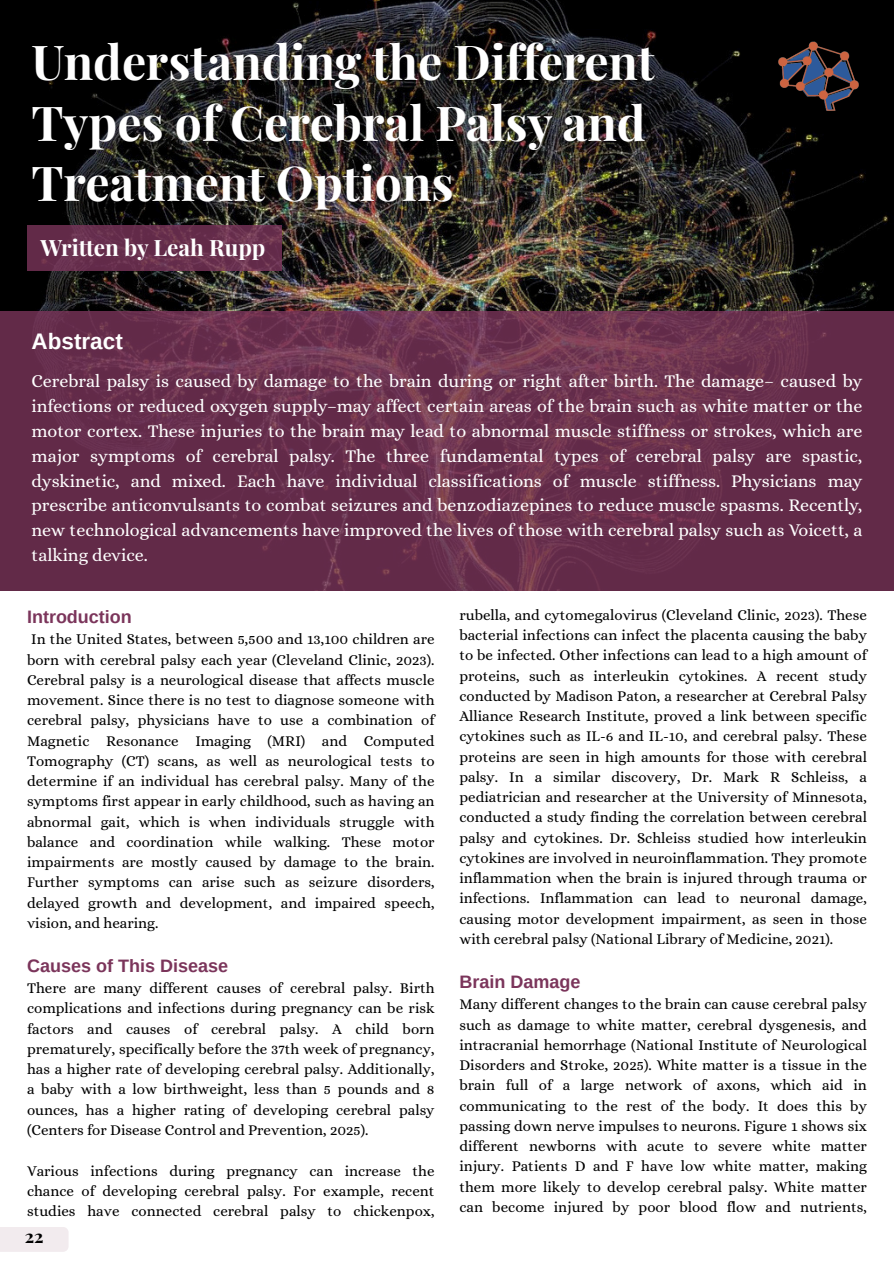
<style>
.page{position:relative;width:894px;height:1264px;background:#fff}
.page>*{position:absolute;margin:0;border:0;box-sizing:border-box;transform-origin:0 0}
.t1{font:700 48px/60.8px "Playfair Display";color:#fff}
.t2{font:700 22.5px "Playfair Display";color:#fff}
.t3{font:700 22.5px "Arimo";color:#fff}
.t4{font:18px/24.8px "Alice";color:#fff;text-align:justify}
.t5{font:700 18px "Arimo";color:#7b355b}
.t6{font:700 18px "Playfair Display";color:#000}
.t7{font:15px/20.2px "Alice";color:#000;text-align:justify}
</style>
<div class="page">
<img style="left:0;top:0;width:893px;height:591px">
<svg style="left:27px;top:226px;width:254px;height:45px;background:#68304d"></svg>
<svg style="left:0;top:311px;width:893px;height:279px;background:#672e4c"></svg>
<img style="left:776px;top:40px;width:82px;height:70px">
<div style="left:0;top:1227px;width:69px;height:24px;background:#f2ebee"></div>
<h3 class="t1" style="left:32px;top:30px;width:624px">Understanding the Different<br>Types of Cerebral Palsy and<br>Treatment Options</h3>
<h2 class="t2" style="left:40px;top:232px;width:226px">Written by Leah Rupp</h2>
<p class="t3" style="left:32px;top:328px;width:93px">Abstract</p>
<h1 class="t4" style="left:32px;top:369px;width:832px">Cerebral palsy is caused by damage to the brain during or right after birth. The damage– caused by infections or reduced oxygen supply–may affect certain areas of the brain such as white matter or the motor cortex. These injuries to the brain may lead to abnormal muscle stiffness or strokes, which are major symptoms of cerebral palsy. The three fundamental types of cerebral palsy are spastic, dyskinetic, and mixed. Each have individual classifications of muscle stiffness. Physicians may prescribe anticonvulsants to combat seizures and benzodiazepines to reduce muscle spasms. Recently, new technological advancements have improved the lives of those with cerebral palsy such as Voicett, a talking device.</h1>
<p class="t5" style="left:27px;top:606px;width:106px">Introduction</p>
<p class="t7" style="left:27px;top:629px;width:409px">In the United States, between 5,500 and 13,100 children are born with cerebral palsy each year (Cleveland Clinic, 2023).<br>Cerebral palsy is a neurological disease that affects muscle movement. Since there is no test to diagnose someone with cerebral palsy, physicians have to use a combination of Magnetic Resonance Imaging (MRI) and Computed Tomography (CT) scans, as well as neurological tests to determine if an individual has cerebral palsy. Many of the symptoms first appear in early childhood, such as having an abnormal gait, which is when individuals struggle with balance and coordination while walking. These motor impairments are mostly caused by damage to the brain.<br>Further symptoms can arise such as seizure disorders, delayed growth and development, and impaired speech, vision, and hearing.</p>
<p class="t5" style="left:27px;top:955px;width:202px">Causes of This Disease</p>
<p class="t7" style="left:27px;top:978px;width:409px">There are many different causes of cerebral palsy. Birth complications and infections during pregnancy can be risk factors and causes of cerebral palsy. A child born prematurely, specifically before the 37th week of pregnancy, has a higher rate of developing cerebral palsy. Additionally, a baby with a low birthweight, less than 5 pounds and 8 ounces, has a higher rating of developing cerebral palsy (Centers for Disease Control and Prevention, 2025).</p>
<p class="t7" style="left:27px;top:1160px;width:409px">Various infections during pregnancy can increase the chance of developing cerebral palsy. For example, recent studies have connected cerebral palsy to chickenpox,</p>
<p class="t6" style="left:25px;top:1223px;width:20px">22</p>
<p class="t7" style="left:459px;top:604px;width:409px">rubella, and cytomegalovirus (Cleveland Clinic, 2023). These bacterial infections can infect the placenta causing the baby to be infected. Other infections can lead to a high amount of proteins, such as interleukin cytokines. A recent study conducted by Madison Paton, a researcher at Cerebral Palsy Alliance Research Institute, proved a link between specific cytokines such as IL-6 and IL-10, and cerebral palsy. These proteins are seen in high amounts for those with cerebral palsy. In a similar discovery, Dr. Mark R Schleiss, a pediatrician and researcher at the University of Minnesota, conducted a study finding the correlation between cerebral palsy and cytokines. Dr. Schleiss studied how interleukin cytokines are involved in neuroinflammation. They promote inflammation when the brain is injured through trauma or infections. Inflammation can lead to neuronal damage, causing motor development impairment, as seen in those with cerebral palsy (National Library of Medicine, 2021).</p>
<p class="t5" style="left:459px;top:971px;width:122px">Brain Damage</p>
<p class="t7" style="left:459px;top:994px;width:409px">Many different changes to the brain can cause cerebral palsy such as damage to white matter, cerebral dysgenesis, and intracranial hemorrhage (National Institute of Neurological Disorders and Stroke, 2025). White matter is a tissue in the brain full of a large network of axons, which aid in communicating to the rest of the body. It does this by passing down nerve impulses to neurons. Figure 1 shows six different newborns with acute to severe white matter injury. Patients D and F have low white matter, making them more likely to develop cerebral palsy. White matter can become injured by poor blood flow and nutrients,</p>
</div>
